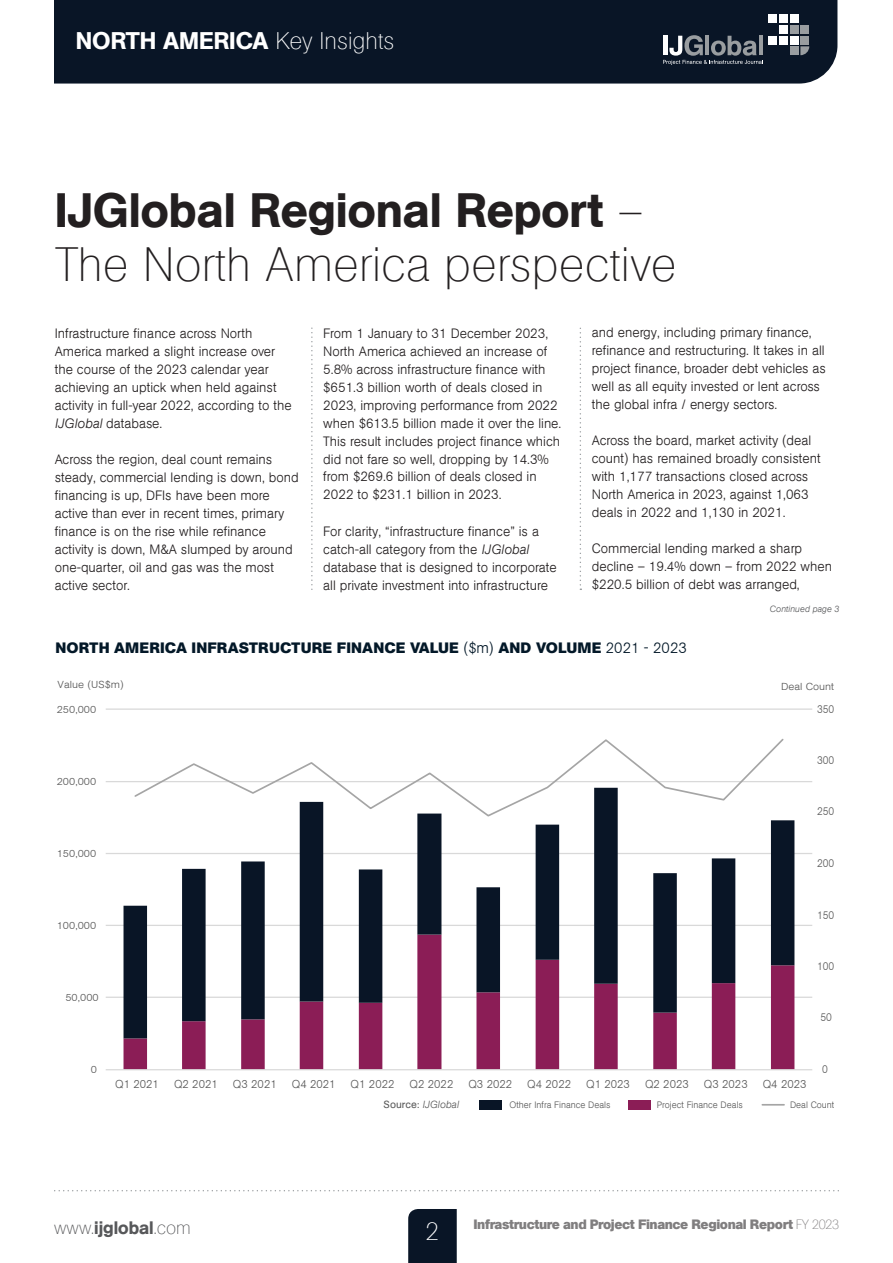
<style>
.page{position:relative;width:893px;height:1263px;background:#fff}
.page>*{position:absolute;margin:0;border:0;box-sizing:border-box;transform-origin:0 0}
.t1{font:200 48px/54px "AG Book Std";color:#231f20}
.t2{font:200 25.35px "AG Book Std";color:#fff}
.t3{font:500 24px "AG Book Std";color:#fff}
.t4{font:200 18px "AG Book Std";letter-spacing:.005em;color:#57585a}
.t5{font:700 15px "AG Book Std";letter-spacing:.01em;color:#031828}
.t6{font:300 13.5px/18px "AG Book Std";color:#231f20}
.t7{font:700 13.5px "AG Book Std";letter-spacing:-.03em;color:#807e7f}
.t8{font:300 11.4px "AG Book Std";color:#595959}
.t9{font:300 11.1px "AG Book Std";letter-spacing:-.005em;color:#595959;scale:.93 1}
.t10{font:italic 300 10.35px "AG Book Std";color:#585858}
.t11{font:300 10.05px "AG Book Std";color:#585858;scale:1.1 1}
.t12{font:300 9.3px "AG Book Std";color:#585858}
.t13{font:italic 300 9px "AG Book Std";color:#57585a}
.s1{font-weight:200}
.s2{font-weight:500}
.s3{font-style:italic}
.s4{font-weight:300}
.s5{font-weight:400;font-style:normal}
</style>
<div class="page">
<div style="left:408px;top:1209px;width:49px;height:54px;background:#091526"></div>
<svg style="left:55px;top:1190px;width:784px;height:1px"></svg>
<div style="left:54px;top:0;width:783px;height:84px;background:#091526"></div>
<div style="left:768px;top:14px;width:9px;height:9px;background:#fff"></div>
<div style="left:779px;top:14px;width:9px;height:9px;background:#fff"></div>
<div style="left:790px;top:14px;width:9px;height:9px;background:#fff"></div>
<div style="left:779px;top:25px;width:9px;height:9px;background:#fff"></div>
<div style="left:790px;top:25px;width:9px;height:9px;background:#999da0"></div>
<div style="left:800px;top:25px;width:9px;height:9px;background:#999da0"></div>
<div style="left:768px;top:36px;width:9px;height:9px;background:#fff"></div>
<div style="left:779px;top:36px;width:9px;height:9px;background:#fff"></div>
<div style="left:790px;top:36px;width:9px;height:9px;background:#fff"></div>
<div style="left:800px;top:36px;width:9px;height:9px;background:#999da0"></div>
<div style="left:790px;top:46px;width:9px;height:9px;background:#999da0"></div>
<svg style="left:800px;top:46px;width:9px;height:9px"></svg>
<svg style="left:663px;top:35px;width:100px;height:30px;background:#4b545f"></svg>
<div style="left:479px;top:1100px;width:23px;height:10px;background:#091526"></div>
<div style="left:628px;top:1100px;width:23px;height:10px;background:#8b1d56"></div>
<svg style="left:762px;top:1104px;width:22px;height:1px"></svg>
<hr style="left:106px;top:997px;width:706px;height:1px;background:#d9d9d9">
<hr style="left:106px;top:925px;width:706px;height:1px;background:#d9d9d9">
<hr style="left:106px;top:853px;width:706px;height:1px;background:#d9d9d9">
<hr style="left:106px;top:781px;width:706px;height:1px;background:#d9d9d9">
<hr style="left:106px;top:708px;width:706px;height:2px;background:#d9d9d9">
<svg style="left:124px;top:1038px;width:670px;height:31px"></svg>
<svg style="left:124px;top:818px;width:670px;height:220px"></svg>
<hr style="left:106px;top:1069px;width:706px;height:1px;background:#d9d9d9">
<svg style="left:134px;top:738px;width:650px;height:80px"></svg>
<svg style="left:311px;top:328px;width:2px;height:262px"></svg>
<svg style="left:580px;top:328px;width:1px;height:262px"></svg>
<h3 class="t3" style="left:76px;top:26px;width:320px">NORTH AMERICA <span class="s1">Key Insights</span></h3>
<h1 class="t1" style="left:55px;top:185px;width:623px"><span class="s2">IJGlobal Regional Report</span> –<br>The North America perspective</h1>
<p class="t6" style="left:55px;top:324px;width:238px">Infrastructure finance across North America marked a slight increase over the course of the 2023 calendar year achieving an uptick when held against activity in full-year 2022, according to the <span class="s3">IJGlobal</span> database.</p>
<p class="t6" style="left:55px;top:450px;width:245px">Across the region, deal count remains steady, commercial lending is down, bond financing is up, DFIs have been more active than ever in recent times, primary finance is on the rise while refinance activity is down, M&amp;A slumped by around one-quarter, oil and gas was the most active sector.</p>
<p class="t6" style="left:592px;top:324px;width:236px">and energy, including primary finance, refinance and restructuring. It takes in all project finance, broader debt vehicles as well as all equity invested or lent across the global infra / energy sectors.</p>
<p class="t6" style="left:592px;top:432px;width:230px">Across the board, market activity (deal count) has remained broadly consistent with 1,177 transactions closed across North America in 2023, against 1,063 deals in 2022 and 1,130 in 2021.</p>
<p class="t6" style="left:592px;top:540px;width:242px">Commercial lending marked a sharp decline – 19.4% down – from 2022 when $220.5 billion of debt was arranged,</p>
<p class="t13" style="left:769px;top:603px;width:71px">Continued page 3</p>
<p class="t6" style="left:323px;top:324px;width:240px">From 1 January to 31 December 2023, North America achieved an increase of 5.8% across infrastructure finance with $651.3 billion worth of deals closed in 2023, improving performance from 2022 when $613.5 billion made it over the line.<br>This result includes project finance which did not fare so well, dropping by 14.3% from $269.6 billion of deals closed in 2022 to $231.1 billion in 2023.</p>
<p class="t6" style="left:323px;top:522px;width:235px">For clarity, “infrastructure finance” is a catch-all category from the <span class="s3">IJGlobal </span>database that is designed to incorporate all private investment into infrastructure</p>
<p class="t5" style="left:55px;top:638px;width:633px">NORTH AMERICA INFRASTRUCTURE FINANCE VALUE <span class="s4">($m)</span> AND VOLUME <span class="s4">2021 - 2023</span></p>
<p class="t11" style="left:58px;top:679px;width:62px">Value (US$m)</p>
<p class="t11" style="left:781px;top:681px;width:50px">Deal Count</p>
<p class="t11" style="left:57px;top:703px;width:38px">250,000</p>
<p class="t11" style="left:57px;top:775px;width:38px">200,000</p>
<p class="t11" style="left:57px;top:847px;width:38px">150,000</p>
<p class="t11" style="left:57px;top:920px;width:38px">100,000</p>
<p class="t11" style="left:65px;top:991px;width:32px">50,000</p>
<p class="t9" style="left:817px;top:702px;width:20px">350</p>
<p class="t9" style="left:817px;top:754px;width:20px">300</p>
<p class="t9" style="left:817px;top:805px;width:20px">250</p>
<p class="t9" style="left:817px;top:857px;width:20px">200</p>
<p class="t9" style="left:817px;top:908px;width:20px">150</p>
<p class="t9" style="left:817px;top:960px;width:20px">100</p>
<p class="t9" style="left:820px;top:1011px;width:14px">50</p>
<p class="t11" style="left:91px;top:1063px;width:7px">0</p>
<p class="t8" style="left:115px;top:1077px;width:45px">Q1 2021</p>
<p class="t8" style="left:174px;top:1077px;width:45px">Q2 2021</p>
<p class="t8" style="left:233px;top:1077px;width:45px">Q3 2021</p>
<p class="t8" style="left:292px;top:1077px;width:45px">Q4 2021</p>
<p class="t8" style="left:351px;top:1077px;width:45px">Q1 2022</p>
<p class="t8" style="left:410px;top:1077px;width:45px">Q2 2022</p>
<p class="t8" style="left:468px;top:1077px;width:45px">Q3 2022</p>
<p class="t8" style="left:527px;top:1077px;width:45px">Q4 2022</p>
<p class="t8" style="left:586px;top:1077px;width:45px">Q1 2023</p>
<p class="t8" style="left:645px;top:1077px;width:45px">Q2 2023</p>
<p class="t8" style="left:704px;top:1077px;width:45px">Q3 2023</p>
<p class="t8" style="left:763px;top:1077px;width:45px">Q4 2023</p>
<p class="t9" style="left:822px;top:1062px;width:8px">0</p>
<p class="t10" style="left:384px;top:1099px;width:77px"><span class="s5">Source:</span> IJGlobal</p>
<p class="t12" style="left:509px;top:1099px;width:103px">Other Infra Finance Deals</p>
<p class="t12" style="left:657px;top:1099px;width:88px">Project Finance Deals</p>
<p class="t12" style="left:790px;top:1099px;width:46px">Deal Count</p>
<h3 class="t4" style="left:54px;top:1218px;width:138px">www.<span class="s2">ijglobal</span>.com</h3>
<h2 class="t2" style="left:426px;top:1216px;width:15px">2</h2>
<p class="t7" style="left:473px;top:1216px;width:367px">Infrastructure and Project Finance Regional Report <span class="s1">FY 2023</span></p>
</div>
